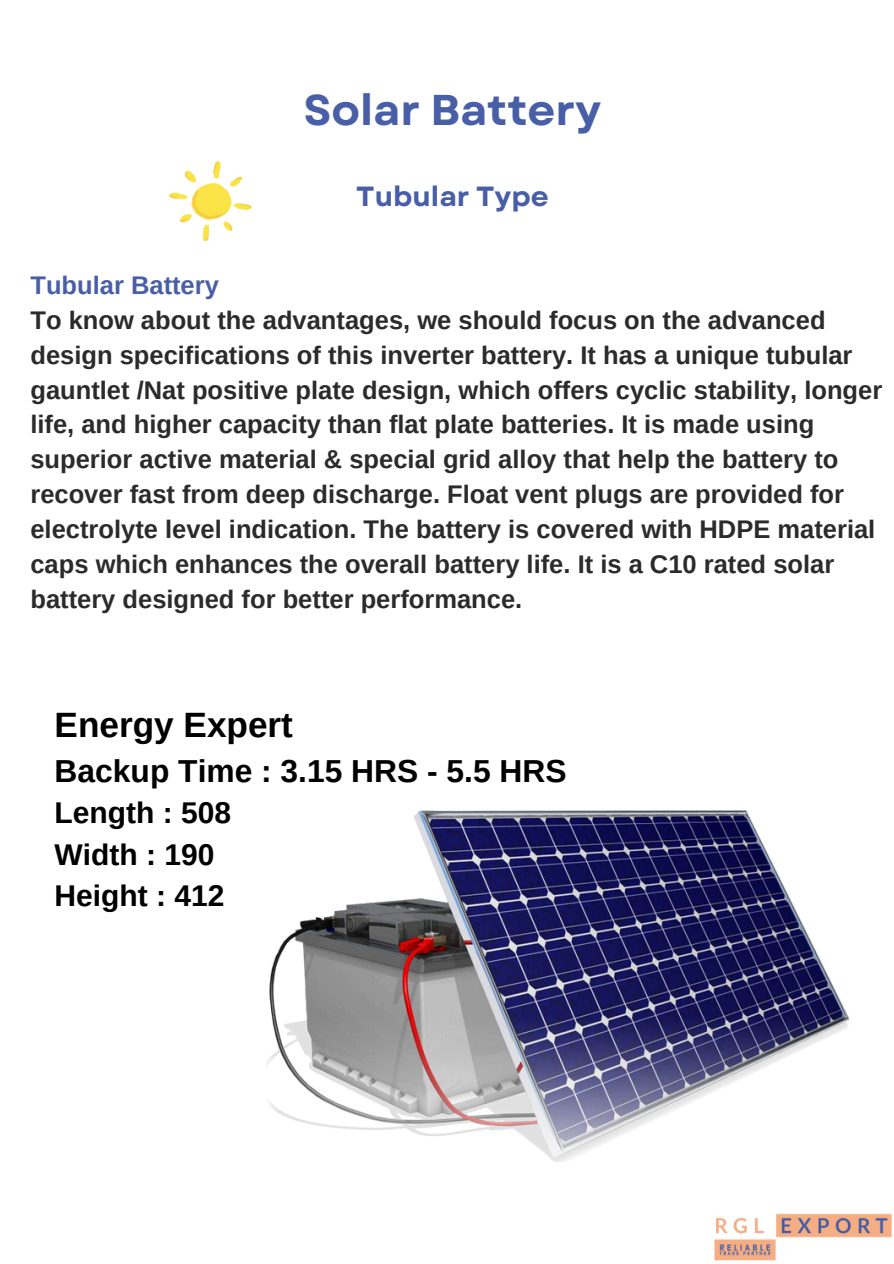
<style>
.page{position:relative;width:894px;height:1264px;background:#fff}
.page>*{position:absolute;margin:0;border:0;box-sizing:border-box;transform-origin:0 0}
.t1{font:700 43.05px "Garet";color:#485ea6}
.t2{font:700 35.1px "Arimo";color:#000}
.t3{font:700 31.8px "Arimo";color:#000}
.t4{font:700 30px/41.7px "Arimo";color:#000}
.t5{font:700 27.75px "Garet";color:#485ea6}
.t6{font:700 25.5px/34.8px "Arimo";color:#2b2b2b}
.t7{font:700 25.5px "Arimo";color:#485ea6}
</style>
<div class="page">
<img style="left:169px;top:160px;width:83px;height:82px">
<img style="left:714px;top:1213px;width:178px;height:48px">
<img style="left:266px;top:810px;width:584px;height:352px">
<h2 class="t1" style="left:304px;top:79px;width:299px">Solar Battery</h2>
<p class="t5" style="left:356px;top:176px;width:194px">Tubular Type</p>
<p class="t7" style="left:30px;top:271px;width:190px">Tubular Battery</p>
<p class="t6" style="left:30px;top:302px;width:853px">To know about the advantages, we should focus on the advanced design specifications of this inverter battery. It has a unique tubular gauntlet /Nat positive plate design, which offers cyclic stability, longer life, and higher capacity than flat plate batteries. It is made using superior active material &amp; special grid alloy that help the battery to recover fast from deep discharge. Float vent plugs are provided for electrolyte level indication. The battery is covered with HDPE material caps which enhances the overall battery life. It is a C10 rated solar battery designed for better performance.</p>
<p class="t2" style="left:55px;top:704px;width:240px">Energy Expert</p>
<p class="t3" style="left:55px;top:752px;width:513px">Backup Time : 3.15 HRS - 5.5 HRS</p>
<p class="t4" style="left:55px;top:792px;width:178px">Length : 508<br>Width : 190<br>Height : 412</p>
</div>
